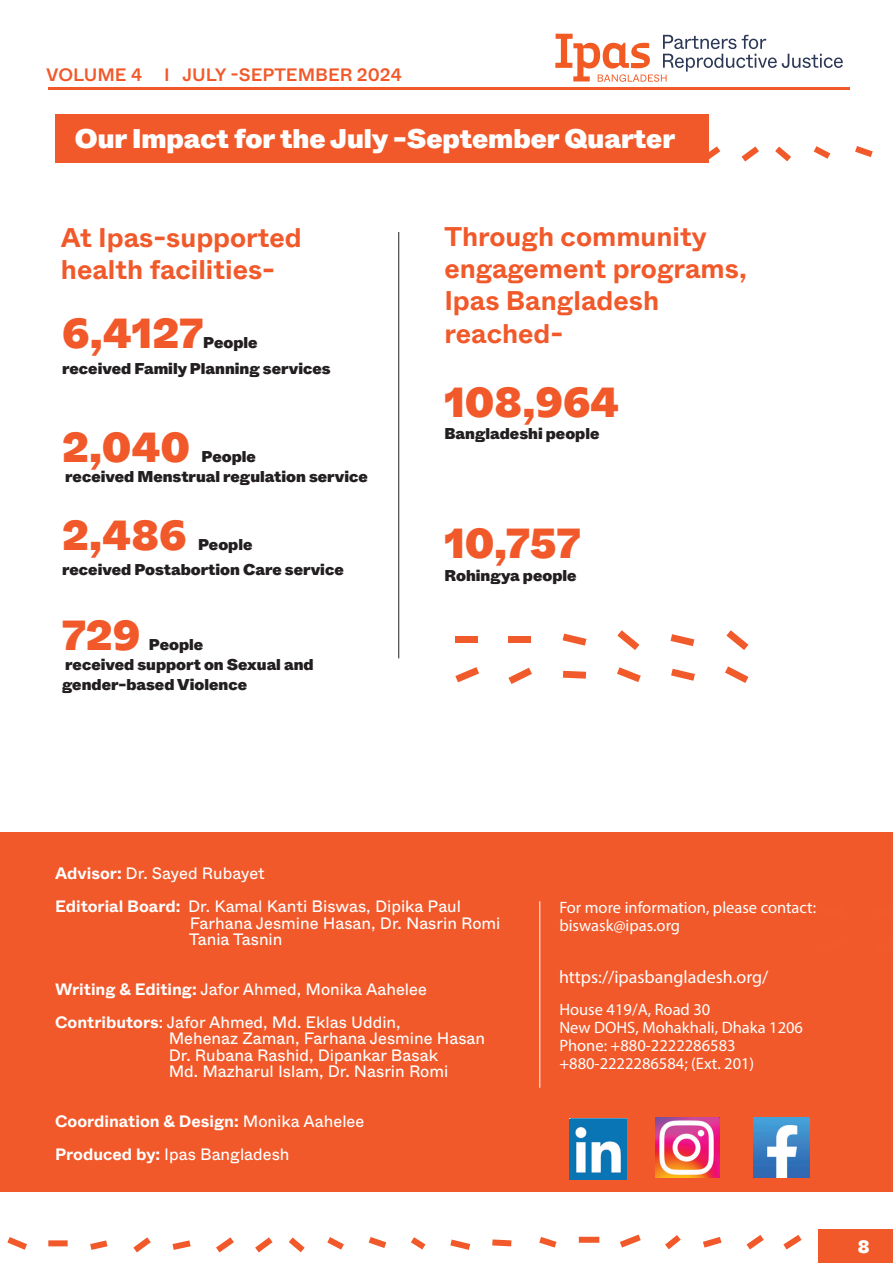
<style>
.page{position:relative;width:893px;height:1263px;background:#fff}
.page>*{position:absolute;margin:0;border:0;box-sizing:border-box;transform-origin:0 0}
.t1{font:900 42px "ABC Whyte";color:#f1592a}
.t2{font:700 27px/32.4px "ABC Whyte";color:#f1592a}
.t3{font:900 27px "ABC Whyte";color:#fff}
.t4{font:18px "Myriad Pro";color:#fff}
.t5{font:500 18px "ABC Whyte";color:#f1592a}
.t6{font:900 18px "ABC Whyte";color:#fff}
.t7{font:16.5px/16.5px "ABC Whyte";color:#fff}
.t8{font:16.5px/18px "Myriad Pro";color:#fff}
.t9{font:700 16.5px/33px "ABC Whyte";color:#fff}
.t10{font:900 15.75px/20px "ABC Whyte";color:#231f20}
.s1{font-weight:700}
.s2{font-weight:400}
</style>
<div class="page">
<svg style="left:555px;top:34px;width:288px;height:48px"></svg>
<hr style="left:48px;top:88px;width:802px;height:2px;background:#f1592a">
<div style="left:818px;top:1230px;width:75px;height:33px;background:#f1592a"></div>
<div style="left:55px;top:115px;width:654px;height:48px;background:#f1592a"></div>
<svg style="left:709px;top:146px;width:12px;height:14px"></svg>
<svg style="left:741px;top:146px;width:50px;height:16px"></svg>
<svg style="left:813px;top:146px;width:18px;height:13px"></svg>
<svg style="left:855px;top:146px;width:18px;height:11px"></svg>
<svg style="left:7px;top:1237px;width:20px;height:13px"></svg>
<div style="left:48px;top:1240px;width:20px;height:6px;background:#f1592a"></div>
<svg style="left:90px;top:1240px;width:18px;height:10px"></svg>
<svg style="left:133px;top:1237px;width:18px;height:16px"></svg>
<svg style="left:172px;top:1240px;width:19px;height:10px"></svg>
<svg style="left:216px;top:1237px;width:18px;height:16px"></svg>
<svg style="left:255px;top:1237px;width:50px;height:16px"></svg>
<svg style="left:327px;top:1237px;width:17px;height:13px"></svg>
<svg style="left:368px;top:1237px;width:19px;height:11px"></svg>
<svg style="left:411px;top:1237px;width:15px;height:13px"></svg>
<svg style="left:450px;top:1239px;width:21px;height:11px"></svg>
<svg style="left:492px;top:1239px;width:20px;height:8px"></svg>
<svg style="left:539px;top:1237px;width:18px;height:11px"></svg>
<div style="left:579px;top:1237px;width:20px;height:6px;background:#f1592a"></div>
<svg style="left:620px;top:1234px;width:21px;height:14px"></svg>
<svg style="left:665px;top:1235px;width:16px;height:15px"></svg>
<svg style="left:703px;top:1237px;width:19px;height:11px"></svg>
<svg style="left:746px;top:1235px;width:18px;height:15px"></svg>
<svg style="left:783px;top:1235px;width:19px;height:15px"></svg>
<div style="left:0;top:832px;width:893px;height:360px;background:#f1592a"></div>
<hr style="left:539px;top:901px;width:1px;height:187px;background:#fff">
<hr style="left:398px;top:232px;width:1px;height:426px;background:#231f20">
<div style="left:455px;top:636px;width:23px;height:7px;background:#f15a2b"></div>
<svg style="left:455px;top:667px;width:24px;height:15px"></svg>
<div style="left:508px;top:636px;width:23px;height:7px;background:#f15a2b"></div>
<svg style="left:563px;top:634px;width:23px;height:12px"></svg>
<svg style="left:617px;top:630px;width:22px;height:20px"></svg>
<svg style="left:670px;top:634px;width:24px;height:12px"></svg>
<svg style="left:671px;top:669px;width:24px;height:12px"></svg>
<svg style="left:725px;top:666px;width:23px;height:17px"></svg>
<svg style="left:726px;top:630px;width:22px;height:20px"></svg>
<svg style="left:563px;top:671px;width:23px;height:8px"></svg>
<svg style="left:617px;top:667px;width:24px;height:15px"></svg>
<svg style="left:508px;top:668px;width:24px;height:16px"></svg>
<img style="left:569px;top:1118px;width:58px;height:61px">
<img style="left:754px;top:1118px;width:55px;height:59px">
<img style="left:655px;top:1118px;width:65px;height:60px">
<p class="t5" style="left:46px;top:63px;width:357px">VOLUME 4 I JULY -SEPTEMBER 2024</p>
<h2 class="t3" style="left:75px;top:120px;width:602px">Our Impact for the July -September Quarter</h2>
<h2 class="t2" style="left:61px;top:222px;width:242px">At Ipas-supported health facilities-</h2>
<h1 class="t1" style="left:62px;top:305px;width:142px">6,4127</h1>
<p class="t10" style="left:62px;top:330px;width:270px;line-height:25.7px;text-indent:141px">People<br>received Family Planning services</p>
<h1 class="t1" style="left:62px;top:418px;width:130px">2,040</h1>
<p class="t10" style="left:65px;top:447px;width:304px;text-indent:136px">People<br>received Menstrual regulation service</p>
<h1 class="t1" style="left:62px;top:506px;width:126px">2,486</h1>
<p class="t10" style="left:62px;top:531px;width:283px;line-height:25.7px;text-indent:136px">People<br>received Postabortion Care service</p>
<h1 class="t1" style="left:62px;top:607px;width:80px">729</h1>
<p class="t10" style="left:62px;top:635px;width:253px;text-indent:87px">People<br>received support on Sexual and gender-based Violence</p>
<h2 class="t2" style="left:444px;top:221px;width:304px">Through community engagement programs,<br>Ipas Bangladesh reached-</h2>
<h1 class="t1" style="left:444px;top:373px;width:177px">108,964</h1>
<p class="t10" style="left:444px;top:424px;width:157px">Bangladeshi people</p>
<h1 class="t1" style="left:444px;top:515px;width:138px">10,757</h1>
<p class="t10" style="left:444px;top:566px;width:134px">Rohingya people</p>
<p class="t7" style="left:55px;top:857px;width:407px;line-height:33px"><span class="s1">Advisor:</span> Dr. Sayed Rubayet<br><span class="s1">Editorial Board:</span> Dr. Kamal Kanti Biswas, Dipika Paul</p>
<p class="t7" style="left:189px;top:915px;width:313px">Farhana Jesmine Hasan, Dr. Nasrin Romi<br>Tania Tasnin</p>
<p class="t7" style="left:55px;top:973px;width:373px;line-height:33px"><span class="s1">Writing &amp; Editing:</span> Jafor Ahmed, Monika Aahelee<br><span class="s1">Contributors</span>: Jafor Ahmed, Md. Eklas Uddin,</p>
<p class="t7" style="left:169px;top:1030px;width:318px">Mehenaz Zaman, Farhana Jesmine Hasan<br>Dr. Rubana Rashid, Dipankar Basak<br>Md. Mazharul Islam, Dr. Nasrin Romi</p>
<p class="t9" style="left:55px;top:1105px;width:311px">Coordination &amp; Design: <span class="s2">Monika Aahelee<br></span>Produced by: <span class="s2">Ipas Bangladesh</span></p>
<p class="t8" style="left:55px;top:1105px;width:245px;line-height:36px">New DOHS, Mohakhali, Dhaka 1206 +880-2222286584; (Ext. 201)</p>
<p class="t8" style="left:559px;top:898px;width:258px">For more information, please contact: biswask@ipas.org</p>
<p class="t4" style="left:559px;top:966px;width:211px">https://ipasbangladesh.org/</p>
<p class="t8" style="left:559px;top:1000px;width:245px">House 419/A, Road 30<br>New DOHS, Mohakhali, Dhaka 1206<br>Phone: +880-2222286583 +880-2222286584; (Ext. 201)</p>
<p class="t8" style="left:558px;top:1003px;width:245px">House 438, Road 30<br>New DOHS, Mohakhali, Dhaka 1206<br>Phone: +880-2222286583 +880-2222286584; (Ext. 203)</p>
<p class="t6" style="left:858px;top:1234px;width:13px">8</p>
</div>
